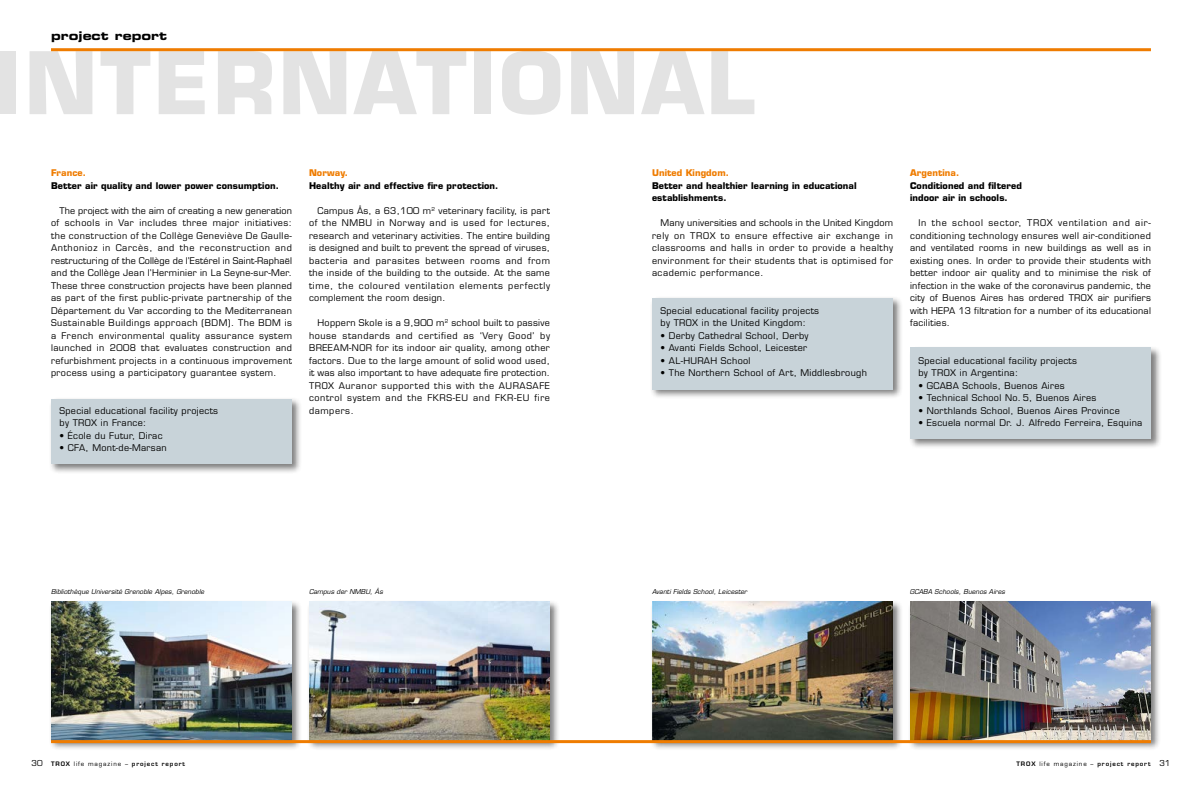
<style>
.page{position:relative;width:1202px;height:794px;background:#fff}
.page>*{position:absolute;margin:0;border:0;box-sizing:border-box;transform-origin:0 0}
.t1{font:700 83.9px "Eurostile LT Std";letter-spacing:.035em;color:#e3e3e3}
.t2{font:12px "Eurostile LT Std Bold Ex 2";color:#000}
.t3{font:9px/12.5px "Eurostile LT Std";letter-spacing:.035em;color:#000;text-align:justify}
.t4{font:700 9px/12.5px "Eurostile LT Std";letter-spacing:.01em;color:#000}
.t5{font:700 9px "Eurostile LT Std";letter-spacing:.01em;color:#ef7c00}
.t6{font:italic 6.5px "Eurostile LT Std";letter-spacing:.01em;color:#000}
.t7{font:600 6px "Eurostile LT Std";letter-spacing:.15em;color:#000}
.s1{font-weight:400;font-size:8px}
.s2{font-weight:400}
</style>
<div class="page">
<div style="left:49px;top:397px;width:253px;height:77px;background:#000;opacity:.5"></div>
<div style="left:51px;top:399px;width:241px;height:65px;background:#c8d3d9"></div>
<div style="left:908px;top:599px;width:253px;height:151px;background:#000;opacity:.5"></div>
<img style="left:910px;top:601px;width:241px;height:139px">
<div style="left:307px;top:599px;width:253px;height:151px;background:#000;opacity:.5"></div>
<img style="left:309px;top:601px;width:241px;height:139px">
<div style="left:650px;top:599px;width:253px;height:151px;background:#000;opacity:.5"></div>
<img style="left:652px;top:601px;width:241px;height:139px">
<div style="left:49px;top:599px;width:253px;height:151px;background:#000;opacity:.5"></div>
<img style="left:51px;top:601px;width:241px;height:139px">
<div style="left:650px;top:296px;width:253px;height:103px;background:#000;opacity:.5"></div>
<div style="left:652px;top:298px;width:241px;height:91px;background:#c8d3d9"></div>
<div style="left:908px;top:345px;width:253px;height:103px;background:#000;opacity:.5"></div>
<div style="left:910px;top:347px;width:241px;height:91px;background:#c8d3d9"></div>
<hr style="left:51px;top:48px;width:1100px;height:3px;background:#ef7c00">
<hr style="left:51px;top:740px;width:1100px;height:3px;background:#ef7c00">
<h2 class="t2" style="left:51px;top:27px;width:118px">project report</h2>
<h1 class="t1" style="left:-6px;top:31px;width:763px">INTERNATIONAL</h1>
<p class="t5" style="left:51px;top:167px;width:37px">France.</p>
<p class="t4" style="left:51px;top:179px;width:229px">Better air quality and lower power consumption.</p>
<p class="t3" style="left:51px;top:204px;width:242px;text-indent:9px">The project with the aim of creating a new generation of schools in Var includes three major initiatives: the construction of the Collège Geneviève De Gaulle-Anthonioz in Carcès, and the reconstruction and restructuring of the Collège de l’Estérel in Saint-Raphaël and the Collège Jean l’Herminier in La Seyne-sur-Mer.<br>These three construction projects have been planned as part of the first public-private partnership of the Département du Var according to the Mediterranean Sustainable Buildings approach (BDM). The BDM is a French environmental quality assurance system launched in 2008 that evaluates construction and refurbishment projects in a continuous improvement process using a participatory guarantee system.</p>
<p class="t3" style="left:60px;top:404px;width:160px">Special educational facility projects by TROX in France:</p>
<p class="t3" style="left:60px;top:429px;width:105px">• École du Futur, Dirac</p>
<p class="t3" style="left:60px;top:442px;width:109px">• CFA, Mont-de-Marsan</p>
<p class="t5" style="left:309px;top:167px;width:41px">Norway.</p>
<p class="t4" style="left:309px;top:179px;width:191px">Healthy air and effective fire protection.</p>
<p class="t3" style="left:309px;top:204px;width:242px;text-indent:9px">Campus Ås, a 63,100 m<sup>2</sup> veterinary facility, is part of the NMBU in Norway and is used for lectures, research and veterinary activities. The entire building is designed and built to prevent the spread of viruses, bacteria and parasites between rooms and from the inside of the building to the outside. At the same time, the coloured ventilation elements perfectly complement the room design.</p>
<p class="t3" style="left:309px;top:317px;width:242px;text-indent:8px">Hoppern Skole is a 9,900 m<sup>2</sup> school built to passive house standards and certified as ‘Very Good’ by BREEAM-NOR for its indoor air quality, among other factors. Due to the large amount of solid wood used, it was also important to have adequate fire protection.<br>TROX Auranor supported this with the AURASAFE control system and the FKRS-EU and FKR-EU fire dampers.</p>
<p class="t5" style="left:652px;top:167px;width:78px">United Kingdom.</p>
<p class="t4" style="left:652px;top:179px;width:206px">Better and healthier learning in educational establishments.</p>
<p class="t3" style="left:652px;top:217px;width:242px;text-indent:9px">Many universities and schools in the United Kingdom rely on TROX to ensure effective air exchange in classrooms and halls in order to provide a healthy environment for their students that is optimised for academic performance.</p>
<p class="t3" style="left:660px;top:304px;width:160px">Special educational facility projects by TROX in the United Kingdom:</p>
<p class="t3" style="left:660px;top:329px;width:149px">• Derby Cathedral School, Derby</p>
<p class="t3" style="left:660px;top:342px;width:148px">• Avanti Fields School, Leicester</p>
<p class="t3" style="left:660px;top:354px;width:91px">• AL-HURAH School</p>
<p class="t3" style="left:660px;top:367px;width:208px">• The Northern School of Art, Middlesbrough</p>
<p class="t5" style="left:910px;top:167px;width:51px">Argentina.</p>
<p class="t4" style="left:910px;top:179px;width:113px">Conditioned and filtered indoor air in schools.</p>
<p class="t3" style="left:910px;top:217px;width:242px;text-indent:9px">In the school sector, TROX ventilation and air&shy;conditioning technology ensures well air-conditioned and ventilated rooms in new buildings as well as in existing ones. In order to provide their students with better indoor air quality and to minimise the risk of infection in the wake of the coronavirus pandemic, the city of Buenos Aires has ordered TROX air purifiers with HEPA 13 filtration for a number of its educational facilities.</p>
<p class="t3" style="left:918px;top:354px;width:160px">Special educational facility projects by TROX in Argentina:</p>
<p class="t3" style="left:918px;top:379px;width:148px">• GCABA Schools, Buenos Aires</p>
<p class="t3" style="left:918px;top:392px;width:179px">• Technical School No. 5, Buenos Aires</p>
<p class="t3" style="left:918px;top:404px;width:203px">• Northlands School, Buenos Aires Province</p>
<p class="t3" style="left:918px;top:417px;width:225px">• Escuela normal Dr. J. Alfredo Ferreira, Esquina</p>
<p class="t6" style="left:51px;top:587px;width:155px">Bibliothèque Université Grenoble Alpes, Grenoble</p>
<p class="t6" style="left:309px;top:587px;width:75px">Campus der NMBU, Ås</p>
<p class="t6" style="left:652px;top:587px;width:97px">Avanti Fields School, Leicester</p>
<p class="t6" style="left:910px;top:587px;width:97px">GCABA Schools, Buenos Aires</p>
<p class="t7" style="left:31px;top:760px;width:155px"><span class="s1">30</span> TROX <span class="s2">life magazine –</span> project report</p>
<p class="t7" style="left:1016px;top:760px;width:155px">TROX <span class="s2">life magazine –</span> project report <span class="s1">31</span></p>
</div>
